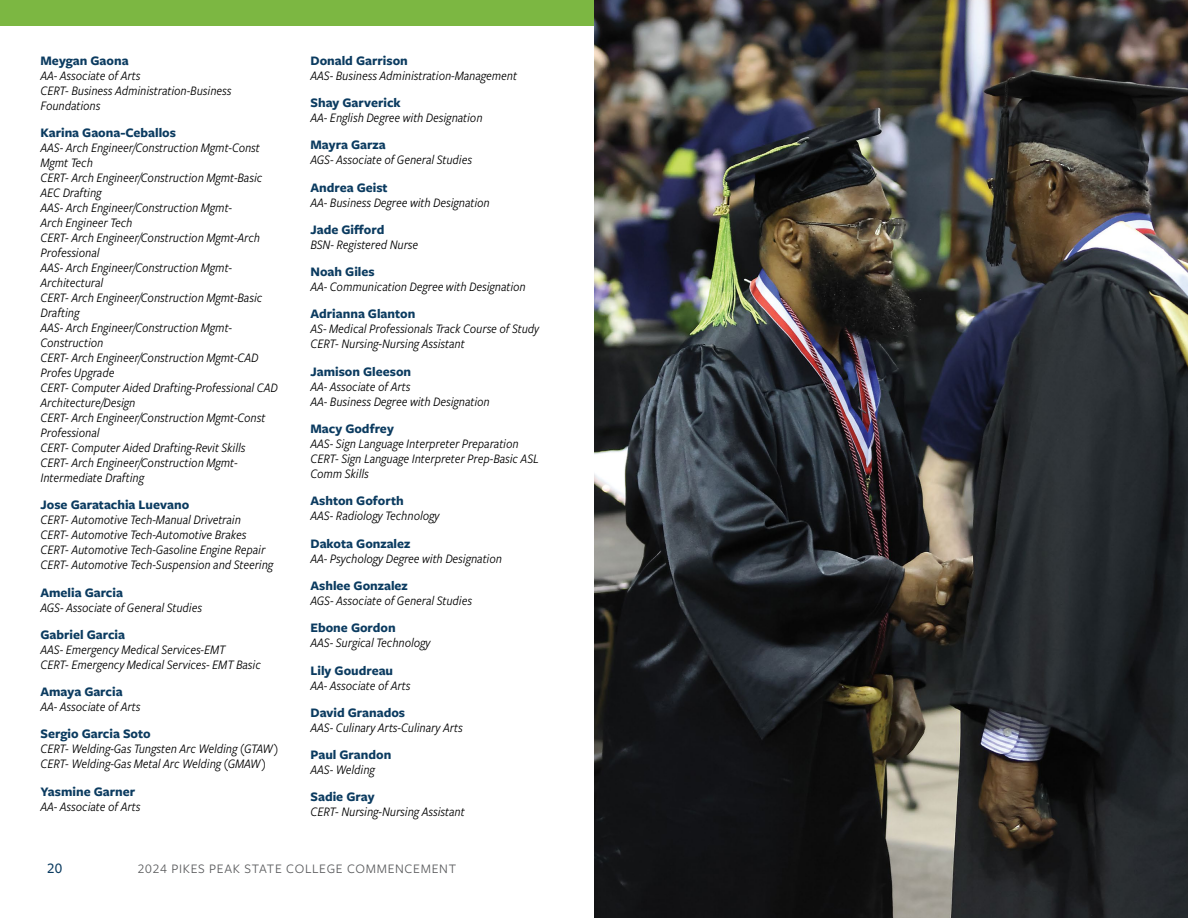
<style>
.page{position:relative;width:1188px;height:918px;background:#fff}
.page>*{position:absolute;margin:0;border:0;box-sizing:border-box;transform-origin:0 0}
.t1{font:500 15px "Freight Sans Pro";color:#0b3b60}
.Student_Degrees{font:italic 13.5px/15px "Freight Sans Cnd Pro";letter-spacing:-.01em;color:#000}
.Student_Name{font:700 13.5px "Freight Sans Pro";color:#0b3b60}
.t2{font:13.5px "Freight Sans Pro";letter-spacing:.05em;color:#58595b}
</style>
<div class="page">
<img style="left:594px;top:0;width:594px;height:918px">
<div style="left:0;top:0;width:594px;height:26px;background:#7cb742"></div>
<p class="Student_Name" style="left:40px;top:51px;width:90px">Meygan Gaona</p>
<p class="Student_Degrees" style="left:40px;top:67px;width:101px">AA- Associate of Arts</p>
<p class="Student_Degrees" style="left:40px;top:82px;width:193px">CERT- Business Administration-Business<br>Foundations</p>
<p class="Student_Name" style="left:40px;top:123px;width:137px">Karina Gaona-Ceballos</p>
<p class="Student_Degrees" style="left:40px;top:140px;width:221px">AAS- Arch Engineer/Construction Mgmt-Const<br>Mgmt Tech</p>
<p class="Student_Degrees" style="left:40px;top:170px;width:223px">CERT- Arch Engineer/Construction Mgmt-Basic<br>AEC Drafting</p>
<p class="Student_Degrees" style="left:40px;top:200px;width:193px">AAS- Arch Engineer/Construction Mgmt-<br>Arch Engineer Tech</p>
<p class="Student_Degrees" style="left:40px;top:230px;width:221px">CERT- Arch Engineer/Construction Mgmt-Arch<br>Professional</p>
<p class="Student_Degrees" style="left:40px;top:260px;width:193px">AAS- Arch Engineer/Construction Mgmt-<br>Architectural</p>
<p class="Student_Degrees" style="left:40px;top:290px;width:223px">CERT- Arch Engineer/Construction Mgmt-Basic<br>Drafting</p>
<p class="Student_Degrees" style="left:40px;top:320px;width:193px">AAS- Arch Engineer/Construction Mgmt-<br>Construction</p>
<p class="Student_Degrees" style="left:40px;top:350px;width:219px">CERT- Arch Engineer/Construction Mgmt-CAD<br>Profes Upgrade</p>
<p class="Student_Degrees" style="left:40px;top:380px;width:239px">CERT- Computer Aided Drafting-Professional CAD<br>Architecture/Design</p>
<p class="Student_Degrees" style="left:40px;top:410px;width:226px">CERT- Arch Engineer/Construction Mgmt-Const<br>Professional</p>
<p class="Student_Degrees" style="left:40px;top:440px;width:207px">CERT- Computer Aided Drafting-Revit Skills</p>
<p class="Student_Degrees" style="left:40px;top:455px;width:199px">CERT- Arch Engineer/Construction Mgmt-<br>Intermediate Drafting</p>
<p class="Student_Name" style="left:40px;top:496px;width:150px">Jose Garatachia Luevano</p>
<p class="Student_Degrees" style="left:40px;top:512px;width:202px">CERT- Automotive Tech-Manual Drivetrain</p>
<p class="Student_Degrees" style="left:40px;top:527px;width:208px">CERT- Automotive Tech-Automotive Brakes</p>
<p class="Student_Degrees" style="left:40px;top:542px;width:226px">CERT- Automotive Tech-Gasoline Engine Repair</p>
<p class="Student_Degrees" style="left:40px;top:557px;width:234px">CERT- Automotive Tech-Suspension and Steering</p>
<p class="Student_Name" style="left:40px;top:583px;width:84px">Amelia Garcia</p>
<p class="Student_Degrees" style="left:40px;top:599px;width:163px">AGS- Associate of General Studies</p>
<p class="Student_Name" style="left:40px;top:625px;width:86px">Gabriel Garcia</p>
<p class="Student_Degrees" style="left:40px;top:641px;width:187px">AAS- Emergency Medical Services-EMT</p>
<p class="Student_Degrees" style="left:40px;top:656px;width:222px">CERT- Emergency Medical Services- EMT Basic</p>
<p class="Student_Name" style="left:40px;top:682px;width:84px">Amaya Garcia</p>
<p class="Student_Degrees" style="left:40px;top:699px;width:101px">AA- Associate of Arts</p>
<p class="Student_Name" style="left:40px;top:725px;width:112px">Sergio Garcia Soto</p>
<p class="Student_Degrees" style="left:40px;top:741px;width:239px">CERT- Welding-Gas Tungsten Arc Welding (GTAW)</p>
<p class="Student_Degrees" style="left:40px;top:756px;width:227px">CERT- Welding-Gas Metal Arc Welding (GMAW)</p>
<p class="Student_Name" style="left:40px;top:782px;width:96px">Yasmine Garner</p>
<p class="Student_Degrees" style="left:40px;top:798px;width:101px">AA- Associate of Arts</p>
<p class="Student_Name" style="left:310px;top:51px;width:99px">Donald Garrison</p>
<p class="Student_Degrees" style="left:310px;top:67px;width:208px">AAS- Business Administration-Management</p>
<p class="Student_Name" style="left:310px;top:93px;width:92px">Shay Garverick</p>
<p class="Student_Degrees" style="left:310px;top:110px;width:174px">AA- English Degree with Designation</p>
<p class="Student_Name" style="left:310px;top:136px;width:77px">Mayra Garza</p>
<p class="Student_Degrees" style="left:310px;top:152px;width:163px">AGS- Associate of General Studies</p>
<p class="Student_Name" style="left:310px;top:178px;width:79px">Andrea Geist</p>
<p class="Student_Degrees" style="left:310px;top:194px;width:181px">AA- Business Degree with Designation</p>
<p class="Student_Name" style="left:310px;top:220px;width:75px">Jade Gifford</p>
<p class="Student_Degrees" style="left:310px;top:236px;width:109px">BSN- Registered Nurse</p>
<p class="Student_Name" style="left:310px;top:262px;width:66px">Noah Giles</p>
<p class="Student_Degrees" style="left:310px;top:279px;width:217px">AA- Communication Degree with Designation</p>
<p class="Student_Name" style="left:310px;top:305px;width:106px">Adrianna Glanton</p>
<p class="Student_Degrees" style="left:310px;top:321px;width:230px">AS- Medical Professionals Track Course of Study</p>
<p class="Student_Degrees" style="left:310px;top:336px;width:156px">CERT- Nursing-Nursing Assistant</p>
<p class="Student_Name" style="left:310px;top:362px;width:102px">Jamison Gleeson</p>
<p class="Student_Degrees" style="left:310px;top:378px;width:101px">AA- Associate of Arts</p>
<p class="Student_Degrees" style="left:310px;top:393px;width:181px">AA- Business Degree with Designation</p>
<p class="Student_Name" style="left:310px;top:419px;width:85px">Macy Godfrey</p>
<p class="Student_Degrees" style="left:310px;top:436px;width:210px">AAS- Sign Language Interpreter Preparation</p>
<p class="Student_Degrees" style="left:310px;top:451px;width:230px">CERT- Sign Language Interpreter Prep-Basic ASL<br>Comm Skills</p>
<p class="Student_Name" style="left:310px;top:492px;width:95px">Ashton Goforth</p>
<p class="Student_Degrees" style="left:310px;top:508px;width:131px">AAS- Radiology Technology</p>
<p class="Student_Name" style="left:310px;top:534px;width:101px">Dakota Gonzalez</p>
<p class="Student_Degrees" style="left:310px;top:550px;width:193px">AA- Psychology Degree with Designation</p>
<p class="Student_Name" style="left:310px;top:576px;width:99px">Ashlee Gonzalez</p>
<p class="Student_Degrees" style="left:310px;top:593px;width:163px">AGS- Associate of General Studies</p>
<p class="Student_Name" style="left:310px;top:619px;width:87px">Ebone Gordon</p>
<p class="Student_Degrees" style="left:310px;top:635px;width:122px">AAS- Surgical Technology</p>
<p class="Student_Name" style="left:310px;top:661px;width:84px">Lily Goudreau</p>
<p class="Student_Degrees" style="left:310px;top:677px;width:101px">AA- Associate of Arts</p>
<p class="Student_Name" style="left:310px;top:703px;width:96px">David Granados</p>
<p class="Student_Degrees" style="left:310px;top:719px;width:154px">AAS- Culinary Arts-Culinary Arts</p>
<p class="Student_Name" style="left:310px;top:745px;width:82px">Paul Grandon</p>
<p class="Student_Degrees" style="left:310px;top:762px;width:66px">AAS- Welding</p>
<p class="Student_Name" style="left:310px;top:788px;width:66px">Sadie Gray</p>
<p class="Student_Degrees" style="left:310px;top:804px;width:156px">CERT- Nursing-Nursing Assistant</p>
<p class="t1" style="left:47px;top:858px;width:17px">20</p>
<p class="t2" style="left:138px;top:859px;width:320px">2024 PIKES PEAK STATE COLLEGE COMMENCEMENT</p>
</div>
